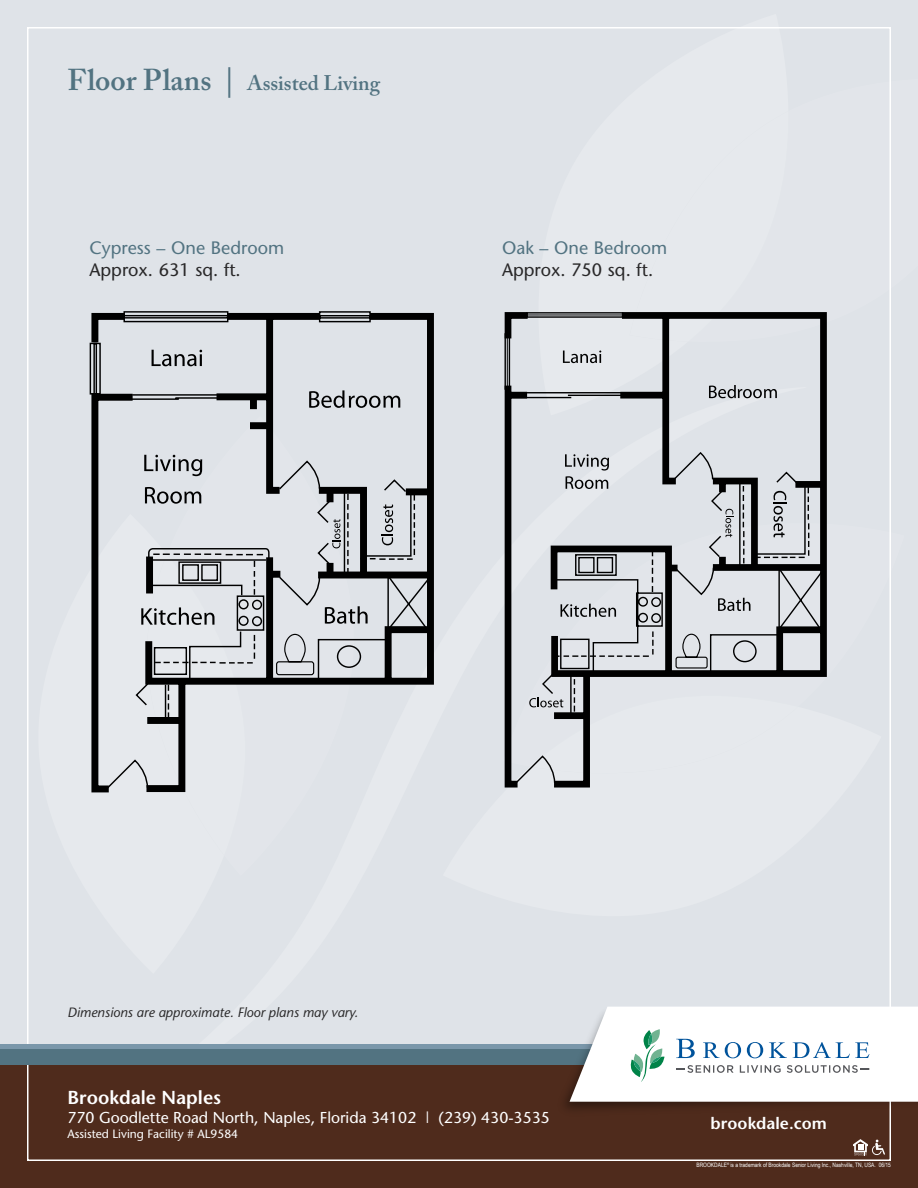
<style>
.page{position:relative;width:918px;height:1188px;background:#dfe3e8}
.page>*{position:absolute;margin:0;border:0;box-sizing:border-box;transform-origin:0 0}
.t1{font:600 21px "Adobe Caslon Pro";color:#527381}
.t2{font:600 18.75px "Stone Sans";color:#fff}
.t3{font:18px "Stone Sans";color:#527381}
.t4{font:18px "Stone Sans";color:#292829}
.t5{font:600 16.5px "Stone Sans";letter-spacing:.005em;color:#fff}
.t6{font:15.75px "Stone Sans";color:#fff}
.t7{font:italic 13.5px "Stone Sans";color:#292829}
.t8{font:12px "Stone Sans";color:#fff}
.t9{font:6px "Arial Narrow";color:#fff}
.s1{font-size:30px}
</style>
<div class="page">
<div style="left:0;top:1047px;width:918px;height:141px;background:#4f2b1c"></div>
<div style="left:0;top:1047px;width:918px;height:18px;background:#527381"></div>
<div style="left:0;top:1044px;width:918px;height:5px;background:#7a97aa"></div>
<svg style="left:853px;top:1139px;width:32px;height:17px"></svg>
<img style="left:565px;top:986px;width:353px;height:152px">
<svg style="left:570px;top:1007px;width:348px;height:95px;background:#eef2f2"></svg>
<svg style="left:91px;top:312px;width:343px;height:480px"></svg>
<div style="left:406px;top:488px;width:23px;height:7px;background:#000"></div>
<svg style="left:90px;top:311px;width:322px;height:410px"></svg>
<svg style="left:130px;top:393px;width:286px;height:327px"></svg>
<svg style="left:152px;top:350px;width:50px;height:16px"></svg>
<svg style="left:309px;top:390px;width:91px;height:18px"></svg>
<svg style="left:144px;top:455px;width:58px;height:21px"></svg>
<svg style="left:145px;top:487px;width:56px;height:17px"></svg>
<svg style="left:141px;top:607px;width:73px;height:18px"></svg>
<svg style="left:381px;top:504px;width:12px;height:41px"></svg>
<svg style="left:325px;top:606px;width:43px;height:18px"></svg>
<svg style="left:332px;top:519px;width:8px;height:29px"></svg>
<svg style="left:275px;top:633px;width:40px;height:43px"></svg>
<svg style="left:505px;top:312px;width:322px;height:476px"></svg>
<svg style="left:555px;top:480px;width:255px;height:194px"></svg>
<svg style="left:569px;top:451px;width:230px;height:265px"></svg>
<svg style="left:709px;top:385px;width:68px;height:13px"></svg>
<svg style="left:565px;top:454px;width:44px;height:35px"></svg>
<svg style="left:563px;top:351px;width:38px;height:12px"></svg>
<svg style="left:718px;top:598px;width:32px;height:13px"></svg>
<svg style="left:561px;top:604px;width:55px;height:13px"></svg>
<svg style="left:774px;top:491px;width:13px;height:46px"></svg>
<svg style="left:529px;top:698px;width:34px;height:9px"></svg>
<svg style="left:726px;top:509px;width:8px;height:28px"></svg>
<div style="left:505px;top:333px;width:5px;height:57px;border:1px solid #000"></div>
<hr style="left:507px;top:335px;width:1px;height:54px;background:#000">
<div style="left:526px;top:312px;width:97px;height:6px;border:1px solid #000"></div>
<hr style="left:527px;top:315px;width:95px;height:1px;background:#000">
<hr style="left:513px;top:392px;width:125px;height:1px;background:#000">
<hr style="left:512px;top:397px;width:59px;height:1px;background:#000">
<hr style="left:568px;top:395px;width:68px;height:1px;background:#000">
<svg style="left:675px;top:633px;width:33px;height:36px"></svg>
<p class="t1" style="left:68px;top:70px;width:314px"><span class="s1">Floor Plans |</span> Assisted Living</p>
<h3 class="t3" style="left:90px;top:237px;width:196px">Cypress – One Bedroom</h3>
<h3 class="t4" style="left:90px;top:259px;width:153px">Approx. 631 sq. ft.</h3>
<h3 class="t3" style="left:502px;top:237px;width:167px">Oak – One Bedroom</h3>
<h3 class="t4" style="left:502px;top:259px;width:153px">Approx. 750 sq. ft.</h3>
<h3 class="t7" style="left:68px;top:1004px;width:292px">Dimensions are approximate. Floor plans may vary.</h3>
<h2 class="t2" style="left:68px;top:1086px;width:155px">Brookdale Naples</h2>
<h3 class="t6" style="left:68px;top:1107px;width:484px">770 Goodlette Road North, Naples, Florida 34102 | (239) 430-3535</h3>
<h3 class="t8" style="left:68px;top:1126px;width:172px">Assisted Living Facility # AL9584</h3>
<h3 class="t5" style="left:711px;top:1113px;width:118px">brookdale.com</h3>
<p class="t9" style="left:696px;top:1160px;width:196px">BROOKDALE<sup>®</sup> is a trademark of Brookdale Senior Living Inc., Nashville, TN, USA. 06/15</p>
</div>
